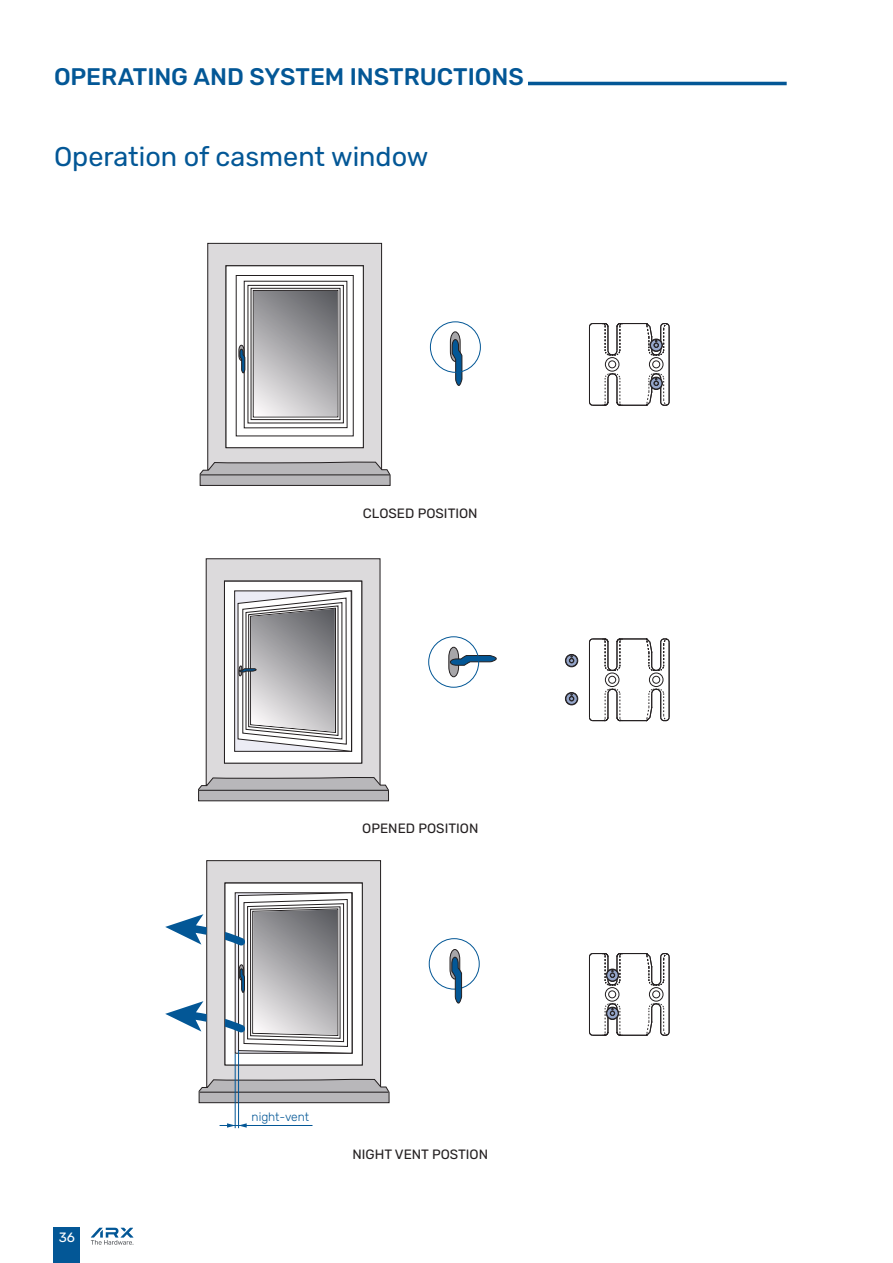
<style>
.page{position:relative;width:893px;height:1263px;background:#fff}
.page>*{position:absolute;margin:0;border:0;box-sizing:border-box;transform-origin:0 0}
.Podnaslov_male_tiska{font:27px "Rubik";color:#035796}
.NASLOV_STRANI{font:500 24px "Rubik";letter-spacing:-.005em;color:#035796}
.t1{font:13.5px "Rubik";color:#231f20}
.t2{font:13.5px "Rubik";color:#fff}
.t3{font:300 12px "Rubik";color:#035796}
</style>
<div class="page">
<div style="left:54px;top:1228px;width:26px;height:35px;background:#035796"></div>
<svg style="left:91px;top:1228px;width:43px;height:17px"></svg>
<hr style="left:66px;top:82px;width:721px;height:3px;background:#035796">
<svg style="left:200px;top:243px;width:190px;height:243px"></svg>
<svg style="left:450px;top:332px;width:12px;height:54px"></svg>
<div style="left:430px;top:321px;width:51px;height:52px;border:1px solid #035796;border-radius:50%"></div>
<hr style="left:669px;top:327px;width:1px;height:75px;background:#231f20">
<hr style="left:589px;top:327px;width:1px;height:75px;background:#231f20">
<div style="left:608px;top:361px;width:8px;height:7px;border:1px solid #231f20;border-radius:50%"></div>
<div style="left:605px;top:357px;width:14px;height:14px;border:1px solid #231f20;border-radius:50%"></div>
<div style="left:649px;top:357px;width:14px;height:14px;border:1px solid #231f20;border-radius:50%"></div>
<div style="left:652px;top:361px;width:8px;height:7px;border:1px solid #231f20;border-radius:50%"></div>
<svg style="left:589px;top:323px;width:80px;height:33px"></svg>
<svg style="left:589px;top:371px;width:80px;height:35px"></svg>
<svg style="left:198px;top:558px;width:191px;height:243px"></svg>
<svg style="left:448px;top:647px;width:48px;height:30px"></svg>
<div style="left:428px;top:636px;width:51px;height:52px;border:1px solid #035796;border-radius:50%"></div>
<hr style="left:669px;top:642px;width:1px;height:75px;background:#231f20">
<hr style="left:589px;top:642px;width:1px;height:75px;background:#231f20">
<div style="left:608px;top:676px;width:8px;height:7px;border:1px solid #231f20;border-radius:50%"></div>
<div style="left:605px;top:673px;width:14px;height:14px;border:1px solid #231f20;border-radius:50%"></div>
<div style="left:649px;top:673px;width:14px;height:14px;border:1px solid #231f20;border-radius:50%"></div>
<div style="left:652px;top:676px;width:8px;height:7px;border:1px solid #231f20;border-radius:50%"></div>
<svg style="left:589px;top:639px;width:80px;height:32px"></svg>
<svg style="left:589px;top:686px;width:80px;height:35px"></svg>
<div style="left:565px;top:654px;width:13px;height:13px;background:#2a272a;border-radius:50%"></div>
<div style="left:565px;top:654px;width:13px;height:13px;border:1px solid #231f20;border-radius:50%"></div>
<svg style="left:566px;top:655px;width:11px;height:11px"></svg>
<div style="left:566px;top:655px;width:11px;height:11px;border:1px solid #231f20;border-radius:50%"></div>
<svg style="left:569px;top:656px;width:5px;height:7px"></svg>
<div style="left:565px;top:692px;width:13px;height:13px;border:1px solid #231f20;border-radius:50%"></div>
<svg style="left:566px;top:693px;width:11px;height:11px"></svg>
<div style="left:566px;top:693px;width:11px;height:11px;border:1px solid #231f20;border-radius:50%"></div>
<svg style="left:569px;top:694px;width:5px;height:7px"></svg>
<div style="left:429px;top:938px;width:51px;height:51px;border:1px solid #035796;border-radius:50%"></div>
<svg style="left:450px;top:949px;width:12px;height:54px"></svg>
<hr style="left:235px;top:1054px;width:1px;height:74px;background:#035796">
<hr style="left:238px;top:1050px;width:1px;height:78px;background:#035796">
<hr style="left:245px;top:1125px;width:67px;height:1px;background:#035796">
<svg style="left:220px;top:1123px;width:27px;height:5px"></svg>
<hr style="left:669px;top:957px;width:1px;height:75px;background:#231f20">
<hr style="left:589px;top:957px;width:1px;height:75px;background:#231f20">
<div style="left:608px;top:991px;width:8px;height:7px;border:1px solid #231f20;border-radius:50%"></div>
<div style="left:605px;top:987px;width:14px;height:14px;border:1px solid #231f20;border-radius:50%"></div>
<div style="left:649px;top:987px;width:14px;height:14px;border:1px solid #231f20;border-radius:50%"></div>
<div style="left:652px;top:991px;width:8px;height:7px;border:1px solid #231f20;border-radius:50%"></div>
<svg style="left:589px;top:953px;width:80px;height:33px"></svg>
<svg style="left:589px;top:1001px;width:80px;height:35px"></svg>
<svg style="left:165px;top:860px;width:224px;height:243px"></svg>
<div style="left:54px;top:61px;width:474px;height:26px;background:#fff"></div>
<p class="NASLOV_STRANI" style="left:54px;top:63px;width:471px">OPERATING AND SYSTEM INSTRUCTIONS</p>
<p class="Podnaslov_male_tiska" style="left:54px;top:141px;width:376px">Operation of casment window</p>
<p class="t1" style="left:363px;top:506px;width:116px">CLOSED POSITION</p>
<p class="t2" style="left:59px;top:1230px;width:18px">36</p>
<p class="t1" style="left:362px;top:821px;width:118px">OPENED POSITION</p>
<p class="t3" style="left:252px;top:1110px;width:59px">night-vent</p>
<p class="t1" style="left:352px;top:1147px;width:137px">NIGHT VENT POSTION</p>
</div>
